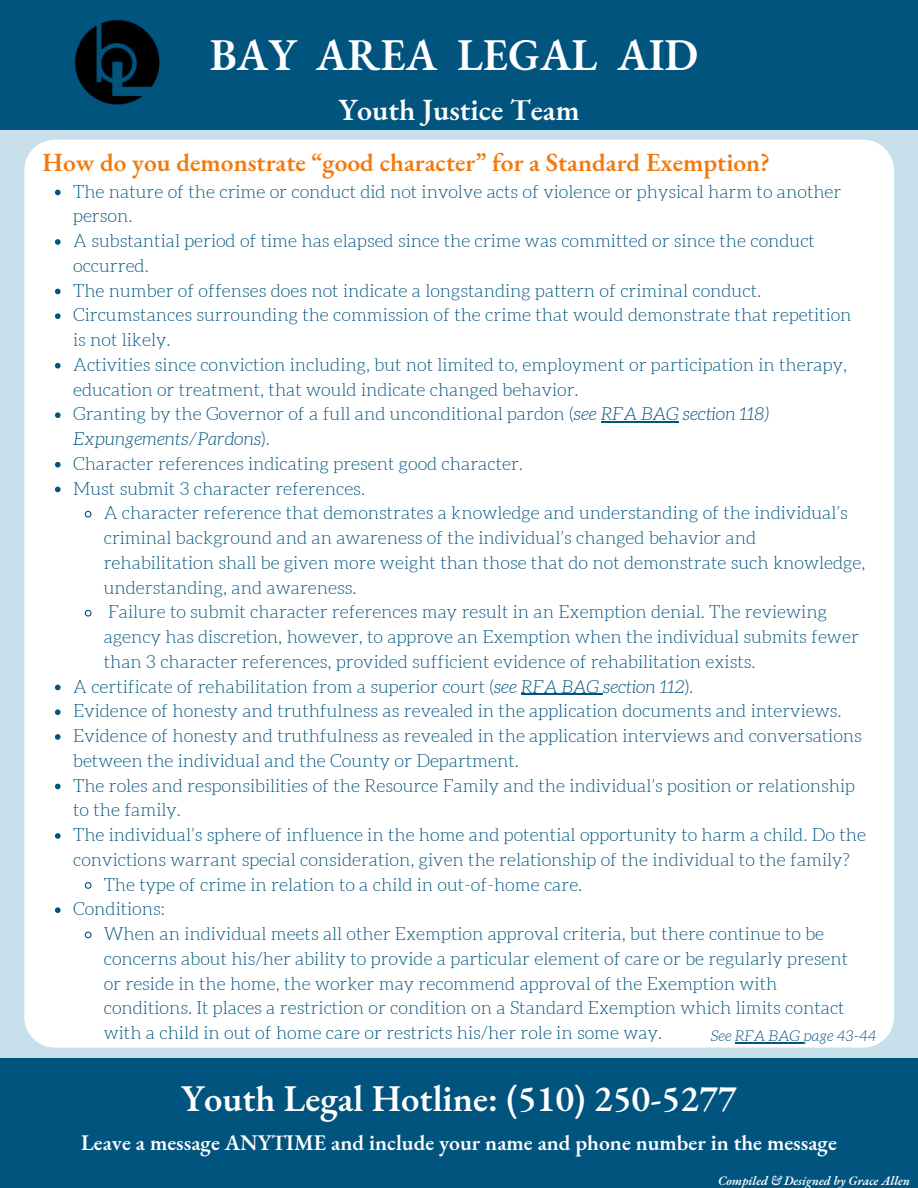
<style>
.page{position:relative;width:918px;height:1188px;background:#c8e0eb}
.page>*{position:absolute;margin:0;border:0;box-sizing:border-box;transform-origin:0 0}
.t1{font:600 44.25px "EB Garamond";color:#fff}
.t2{font:600 36.75px "EB Garamond";color:#fff}
.t3{font:600 30px "EB Garamond";color:#fff}
.t4{font:600 25.5px "EB Garamond";color:#f2790b}
.t5{font:600 21.75px "EB Garamond";color:#fff}
.t6{font:300 18px/24.8px "Aleo";color:#01547e}
.t7{font:italic 300 15px "Aleo";color:#01547e}
.t8{font:italic 600 12.6px "EB Garamond";color:#fff}
.s1{font-style:italic}
</style>
<div class="page">
<div style="left:0;top:0;width:918px;height:129px;background:#01547e"></div>
<div style="left:0;top:1058px;width:918px;height:130px;background:#01547e"></div>
<img style="left:74px;top:20px;width:86px;height:85px">
<div style="left:24px;top:140px;width:870px;height:908px;background:#fff;border-radius:30px"></div>
<hr style="left:735px;top:1043px;width:68px;height:1px;background:#01547e">
<svg style="left:55px;top:190px;width:6px;height:5px"></svg>
<svg style="left:55px;top:239px;width:6px;height:6px"></svg>
<svg style="left:55px;top:289px;width:6px;height:5px"></svg>
<svg style="left:55px;top:313px;width:6px;height:6px"></svg>
<svg style="left:55px;top:363px;width:6px;height:6px"></svg>
<svg style="left:55px;top:412px;width:6px;height:6px"></svg>
<hr style="left:601px;top:421px;width:78px;height:2px;background:#01547e">
<svg style="left:55px;top:462px;width:6px;height:6px"></svg>
<svg style="left:55px;top:487px;width:6px;height:5px"></svg>
<svg style="left:84px;top:510px;width:8px;height:8px"></svg>
<svg style="left:84px;top:609px;width:8px;height:8px"></svg>
<svg style="left:55px;top:685px;width:6px;height:5px"></svg>
<hr style="left:521px;top:694px;width:82px;height:1px;background:#01547e">
<svg style="left:55px;top:709px;width:6px;height:6px"></svg>
<svg style="left:55px;top:734px;width:6px;height:6px"></svg>
<svg style="left:55px;top:784px;width:6px;height:5px"></svg>
<svg style="left:55px;top:833px;width:6px;height:6px"></svg>
<svg style="left:84px;top:882px;width:8px;height:7px"></svg>
<svg style="left:55px;top:907px;width:6px;height:6px"></svg>
<svg style="left:84px;top:931px;width:8px;height:8px"></svg>
<h1 class="t1" style="left:210px;top:26px;width:490px">BAY AREA LEGAL AID</h1>
<h3 class="t3" style="left:338px;top:91px;width:243px">Youth Justice Team</h3>
<h3 class="t4" style="left:43px;top:146px;width:729px">How do you demonstrate “good character” for a Standard Exemption?</h3>
<p class="t6" style="left:73px;top:179px;width:780px">The nature of the crime or conduct did not involve acts of violence or physical harm to another person.<br>A substantial period of time has elapsed since the crime was committed or since the conduct occurred.<br>The number of offenses does not indicate a longstanding pattern of criminal conduct.<br>Circumstances surrounding the commission of the crime that would demonstrate that repetition is not likely.<br>Activities since conviction including, but not limited to, employment or participation in therapy, education or treatment, that would indicate changed behavior.<br>Granting by the Governor of a full and unconditional pardon (<span class="s1">see RFA BAG section 118)<br>Expungements/Pardons</span>).<br>Character references indicating present good character.<br>Must submit 3 character references.</p>
<p class="t6" style="left:104px;top:501px;width:746px">A character reference that demonstrates a knowledge and understanding of the individual’s</p>
<p class="t6" style="left:104px;top:525px;width:654px">criminal background and an awareness of the individual’s changed behavior and</p>
<p class="t6" style="left:104px;top:550px;width:763px">rehabilitation shall be given more weight than those that do not demonstrate such knowledge,</p>
<p class="t6" style="left:104px;top:575px;width:254px">understanding, and awareness.</p>
<p class="t6" style="left:108px;top:600px;width:720px">Failure to submit character references may result in an Exemption denial. The reviewing</p>
<p class="t6" style="left:104px;top:624px;width:757px">agency has discretion, however, to approve an Exemption when the individual submits fewer</p>
<p class="t6" style="left:104px;top:649px;width:653px">than 3 character references, provided sufficient evidence of rehabilitation exists.</p>
<p class="t6" style="left:73px;top:674px;width:622px">A certificate of rehabilitation from a superior court (<span class="s1">see RFA BAG section 112</span>).</p>
<p class="t6" style="left:73px;top:699px;width:770px">Evidence of honesty and truthfulness as revealed in the application documents and interviews.</p>
<p class="t6" style="left:73px;top:723px;width:790px">Evidence of honesty and truthfulness as revealed in the application interviews and conversations</p>
<p class="t6" style="left:73px;top:748px;width:447px">between the individual and the County or Department.</p>
<p class="t6" style="left:73px;top:773px;width:783px">The roles and responsibilities of the Resource Family and the individual’s position or relationship</p>
<p class="t6" style="left:73px;top:798px;width:109px">to the family.</p>
<p class="t6" style="left:73px;top:822px;width:794px">The individual’s sphere of influence in the home and potential opportunity to harm a child. Do the</p>
<p class="t6" style="left:73px;top:847px;width:778px">convictions warrant special consideration, given the relationship of the individual to the family?</p>
<p class="t6" style="left:104px;top:872px;width:480px">The type of crime in relation to a child in out-of-home care.</p>
<p class="t6" style="left:73px;top:897px;width:93px">Conditions:</p>
<p class="t6" style="left:104px;top:921px;width:722px">When an individual meets all other Exemption approval criteria, but there continue to be</p>
<p class="t6" style="left:104px;top:946px;width:746px">concerns about his/her ability to provide a particular element of care or be regularly present</p>
<p class="t6" style="left:104px;top:971px;width:675px">or reside in the home, the worker may recommend approval of the Exemption with</p>
<p class="t6" style="left:104px;top:996px;width:742px">conditions. It places a restriction or condition on a Standard Exemption which limits contact</p>
<p class="t6" style="left:104px;top:1020px;width:560px">with a child in out of home care or restricts his/her role in some way.</p>
<p class="t7" style="left:711px;top:1028px;width:167px">See RFA BAG page 43-44</p>
<h2 class="t2" style="left:181px;top:1074px;width:557px">Youth Legal Hotline: (510) 250-5277</h2>
<p class="t5" style="left:81px;top:1129px;width:757px">Leave a message ANYTIME and include your name and phone number in the message</p>
<p class="t8" style="left:718px;top:1173px;width:193px">Compiled &amp; Designed by Grace Allen</p>
</div>
